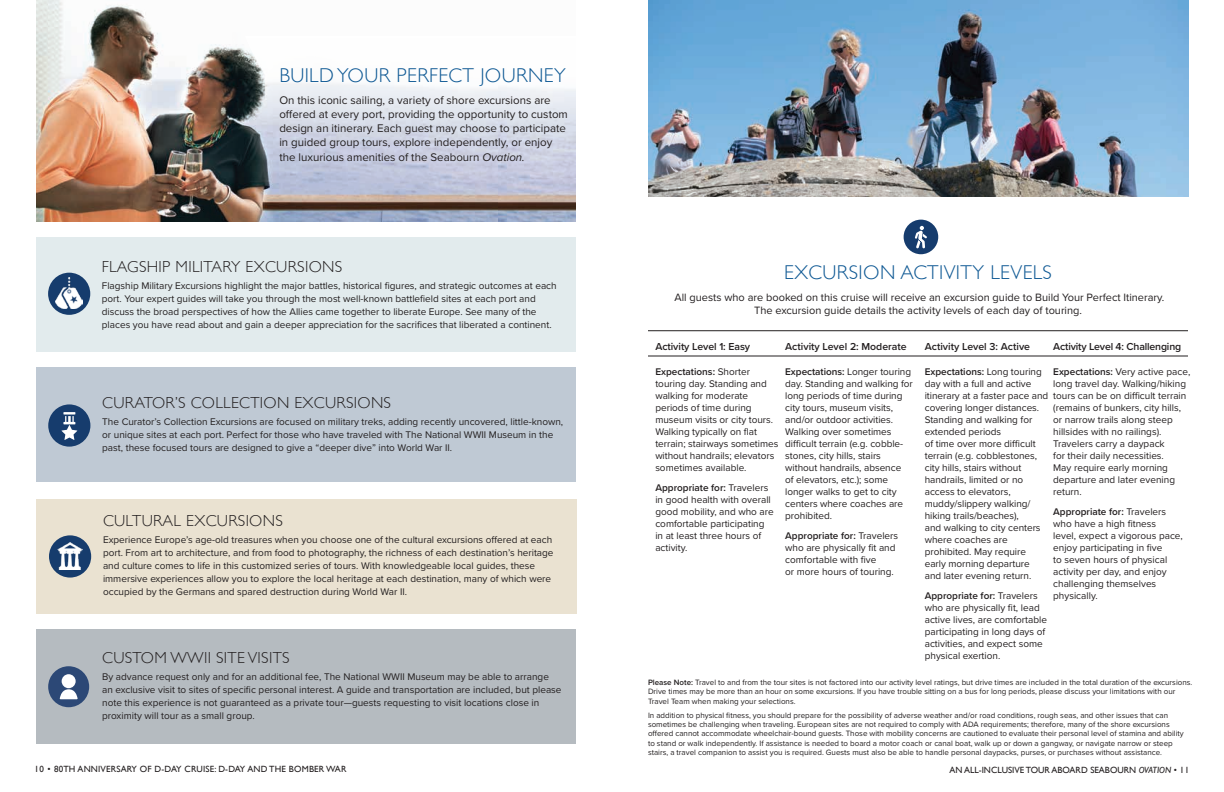
<style>
.page{position:relative;width:1224px;height:792px;background:#fff}
.page>*{position:absolute;margin:0;border:0;box-sizing:border-box;transform-origin:0 0}
.t1{font:300 20px "Gill Sans";letter-spacing:.02em;color:#0f5994}
.t2{font:300 16px "Gill Sans";letter-spacing:.02em;color:#231f20}
.t3{font:11.5px/14.2px "Proxima Nova";color:#231f20}
.t4{font:11px/13.5px "Proxima Nova";color:#231f20;text-align:center}
.t5{font:600 10.5px "Proxima Nova";letter-spacing:-.005em;color:#231f20}
.t6{font:10px/12px "Proxima Nova";color:#231f20}
.t7{font:9px "Gill Sans";letter-spacing:.02em;color:#231f20}
.t8{font:9px "Gill Sans";color:#231f20}
.t9{font:8px/9.2px "Proxima Nova";color:#231f20}
.s1{font-style:italic}
.s2{font-weight:600}
</style>
<div class="page">
<img style="left:497px;top:126px;width:79px;height:95px">
<img style="left:648px;top:0;width:540px;height:197px">
<div style="left:36px;top:237px;width:540px;height:115px;background:#e2ebed"></div>
<div style="left:48px;top:273px;width:42px;height:42px;background:#163c6d;border-radius:50%"></div>
<img style="left:56px;top:278px;width:27px;height:30px">
<div style="left:36px;top:367px;width:540px;height:115px;background:#bfc9d4"></div>
<div style="left:48px;top:404px;width:42px;height:43px;background:#163c6d;border-radius:50%"></div>
<svg style="left:62px;top:412px;width:15px;height:28px"></svg>
<div style="left:36px;top:499px;width:540px;height:115px;background:#eae2d1"></div>
<div style="left:49px;top:535px;width:42px;height:43px;background:#163c6d;border-radius:50%"></div>
<img style="left:57px;top:542px;width:26px;height:27px">
<div style="left:36px;top:629px;width:540px;height:115px;background:#b5bbc0"></div>
<img style="left:36px;top:0;width:461px;height:221px">
<div style="left:904px;top:220px;width:34px;height:34px;background:#163c6d;border-radius:50%"></div>
<svg style="left:915px;top:226px;width:12px;height:22px"></svg>
<div style="left:48px;top:666px;width:41px;height:41px;background:#2c4876;border-radius:50%"></div>
<div style="left:62px;top:674px;width:14px;height:14px;background:#fff;border-radius:50%"></div>
<svg style="left:60px;top:689px;width:18px;height:10px"></svg>
<hr style="left:648px;top:356px;width:540px;height:1px;background:#231f20">
<hr style="left:648px;top:330px;width:540px;height:1px;background:#231f20">
<svg style="left:245px;top:36px;width:331px;height:90px"></svg>
<h1 class="t1" style="left:279px;top:60px;width:288px">BUILD YOUR PERFECT JOURNEY</h1>
<p class="t3" style="left:279px;top:93px;width:290px">On this iconic sailing, a variety of shore excursions are offered at every port, providing the opportunity to custom design an itinerary. Each guest may choose to participate in guided group tours, explore independently, or enjoy the luxurious amenities of the Seabourn <span class="s1">Ovation.</span></p>
<h2 class="t2" style="left:102px;top:254px;width:242px">FLAGSHIP MILITARY EXCURSIONS</h2>
<p class="t6" style="left:102px;top:278px;width:456px;line-height:13px">Flagship Military Excursions highlight the major battles, historical figures, and strategic outcomes at each port. Your expert guides will take you through the most well-known battlefield sites at each port and discuss the broad perspectives of how the Allies came together to liberate Europe. See many of the places you have read about and gain a deeper appreciation for the sacrifices that liberated a continent.</p>
<h2 class="t2" style="left:102px;top:390px;width:290px">CURATOR’S COLLECTION EXCURSIONS</h2>
<p class="t6" style="left:102px;top:415px;width:462px;line-height:13px">The Curator’s Collection Excursions are focused on military treks, adding recently uncovered, little-known, or unique sites at each port. Perfect for those who have traveled with The National WWII Museum in the past, these focused tours are designed to give a “deeper dive” into World War II.</p>
<h2 class="t2" style="left:103px;top:508px;width:181px">CULTURAL EXCURSIONS</h2>
<p class="t6" style="left:103px;top:532px;width:452px;line-height:13px">Experience Europe’s age-old treasures when you choose one of the cultural excursions offered at each port. From art to architecture, and from food to photography, the richness of each destination’s heritage and culture comes to life in this customized series of tours. With knowledgeable local guides, these immersive experiences allow you to explore the local heritage at each destination, many of which were occupied by the Germans and spared destruction during World War II.</p>
<h2 class="t2" style="left:102px;top:645px;width:189px">CUSTOM WWII SITE VISITS</h2>
<p class="t6" style="left:102px;top:670px;width:461px;line-height:13px">By advance request only and for an additional fee, The National WWII Museum may be able to arrange an exclusive visit to sites of specific personal interest. A guide and transportation are included, but please note this experience is not guaranteed as a private tour—guests requesting to visit locations close in proximity will tour as a small group.</p>
<h1 class="t1" style="left:784px;top:256px;width:269px">EXCURSION ACTIVITY LEVELS</h1>
<p class="t4" style="left:675px;top:290px;width:492px">All guests who are booked on this cruise will receive an excursion guide to Build Your Perfect Itinerary.<br>The excursion guide details the activity levels of each day of touring.</p>
<p class="t5" style="left:785px;top:338px;width:123px">Activity Level 2: Moderate</p>
<p class="t6" style="left:785px;top:365px;width:129px"><span class="s2">Expectations:</span> Longer touring day. Standing and walking for long periods of time during city tours, museum visits, and/or outdoor activities.<br>Walking over sometimes difficult terrain (e.g. cobble&shy;stones, city hills, stairs without handrails, absence<br>of elevators, etc.); some longer walks to get to city centers where coaches are prohibited.</p>
<p class="t6" style="left:785px;top:529px;width:114px"><span class="s2">Appropriate for:</span> Travelers who are physically fit and comfortable with five<br>or more hours of touring.</p>
<p class="t5" style="left:655px;top:339px;width:96px">Activity Level 1: Easy</p>
<p class="t6" style="left:655px;top:365px;width:125px"><span class="s2">Expectations:</span> Shorter touring day. Standing and walking for moderate periods of time during museum visits or city tours.<br>Walking typically on flat terrain; stairways sometimes without handrails; elevators sometimes available.</p>
<p class="t6" style="left:655px;top:481px;width:120px"><span class="s2">Appropriate for:</span> Travelers in good health with overall good mobility, and who are comfortable participating in at least three hours of activity.</p>
<p class="t5" style="left:925px;top:339px;width:107px">Activity Level 3: Active</p>
<p class="t6" style="left:925px;top:365px;width:125px"><span class="s2">Expectations:</span> Long touring day with a full and active itinerary at a faster pace and covering longer distances.<br>Standing and walking for extended periods<br>of time over more difficult terrain (e.g. cobblestones, city hills, stairs without handrails, limited or no access to elevators, muddy/slippery walking/ hiking trails/beaches),<br>and walking to city centers where coaches are prohibited. May require early morning departure and later evening return.</p>
<p class="t6" style="left:925px;top:589px;width:124px"><span class="s2">Appropriate for:</span> Travelers who are physically fit, lead active lives, are comfortable participating in long days of activities, and expect some physical exertion.</p>
<p class="t5" style="left:1053px;top:339px;width:130px">Activity Level 4: Challenging</p>
<p class="t6" style="left:1053px;top:365px;width:139px"><span class="s2">Expectations:</span> Very active pace, long travel day. Walking/hiking tours can be on difficult terrain (remains of bunkers, city hills, or narrow trails along steep hillsides with no railings).<br>Travelers carry a daypack<br>for their daily necessities.<br>May require early morning departure and later evening return.</p>
<p class="t6" style="left:1053px;top:505px;width:131px"><span class="s2">Appropriate for:</span> Travelers who have a high fitness<br>level, expect a vigorous pace, enjoy participating in five<br>to seven hours of physical activity per day, and enjoy challenging themselves physically.</p>
<p class="t9" style="left:648px;top:678px;width:546px"><span class="s2">Please Note:</span> Travel to and from the tour sites is not factored into our activity level ratings, but drive times are included in the total duration of the excursions.<br>Drive times may be more than an hour on some excursions. If you have trouble sitting on a bus for long periods, please discuss your limitations with our<br>Travel Team when making your selections.</p>
<p class="t9" style="left:648px;top:710px;width:537px">In addition to physical fitness, you should prepare for the possibility of adverse weather and/or road conditions, rough seas, and other issues that can sometimes be challenging when traveling. European sites are not required to comply with ADA requirements; therefore, many of the shore excursions offered cannot accommodate wheelchair-bound guests. Those with mobility concerns are cautioned to evaluate their personal level of stamina and ability to stand or walk independently. If assistance is needed to board a motor coach or canal boat, walk up or down a gangway, or navigate narrow or steep stairs, a travel companion to assist you is required. Guests must also be able to handle personal daypacks, purses, or purchases without assistance.</p>
<p class="t7" style="left:35px;top:764px;width:314px">10 • 80TH ANNIVERSARY OF D-DAY CRUISE: D-DAY AND THE BOMBER WAR</p>
<p class="t8" style="left:949px;top:765px;width:242px">AN ALL-INCLUSIVE TOUR ABOARD SEABOURN <span class="s1">OVATION</span> • 11</p>
</div>
